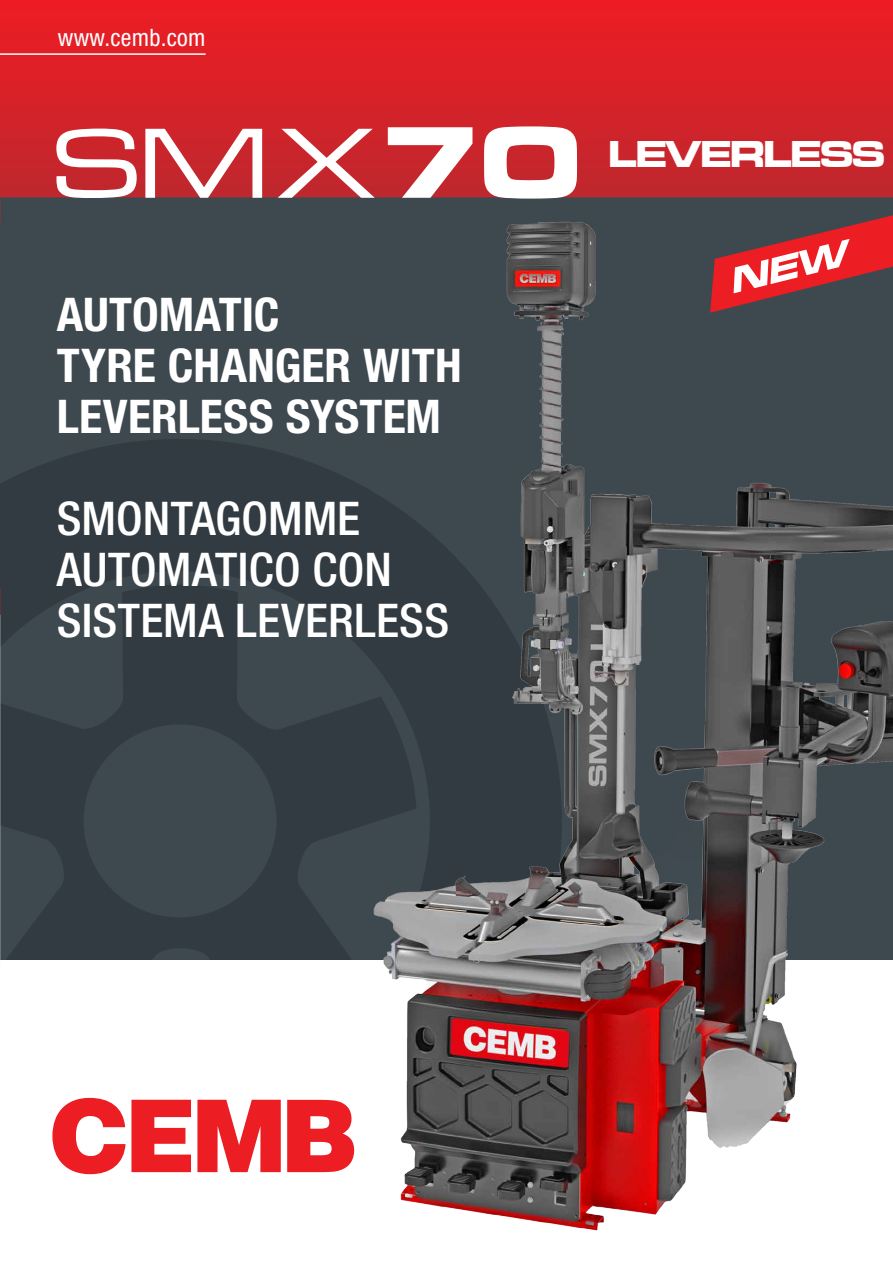
<style>
.page{position:relative;width:893px;height:1263px;background:#fff}
.page>*{position:absolute;margin:0;border:0;box-sizing:border-box;transform-origin:0 0}
.t1{font:103.5px "Microgramma D Medi Exte";color:#fff;scale:1.05 1}
.t2{font:500 condensed 46.5px/51px "Helvetica Neue LT Std";letter-spacing:.005em;color:#fff}
.t3{font:700 condensed 46.5px/51px "Helvetica Neue LT Std";color:#fff}
.t4{font:38.7px "Microgramma D Bold Exte";letter-spacing:-.02em;color:#fff}
.t5{font:condensed 24px "Helvetica Neue LT Std";letter-spacing:.01em;color:#fff}
.s1{font-family:"Microgramma D Bold Exte";font-size:105.75px}
</style>
<div class="page">
<div style="left:0;top:0;width:893px;height:959px;background:#3e484f"></div>
<svg style="left:0;top:439px;width:354px;height:520px;fill:#323b41"></svg>
<svg style="left:0;top:0;width:893px;height:197px"></svg>
<svg style="left:52px;top:1098px;width:302px;height:76px"></svg>
<hr style="left:0;top:53px;width:206px;height:2px;background:#fff">
<img style="left:354px;top:195px;width:539px;height:1036px">
<p class="t5" style="left:58px;top:24px;width:149px">www.cemb.com</p>
<h1 class="t1" style="left:53px;top:98px;width:504px">SM x <span class="s1">70</span></h1>
<p class="t4" style="left:609px;top:128px;width:278px">LEVERLESS</p>
<p class="t3" style="left:57px;top:288px;width:406px">AUTOMATIC<br>TYRE CHANGER WITH<br>LEVERLESS SYSTEM</p>
<p class="t2" style="left:57px;top:492px;width:394px">SMONTAGOMME<br>AUTOMATICO CON<br>SISTEMA LEVERLESS</p>
</div>
